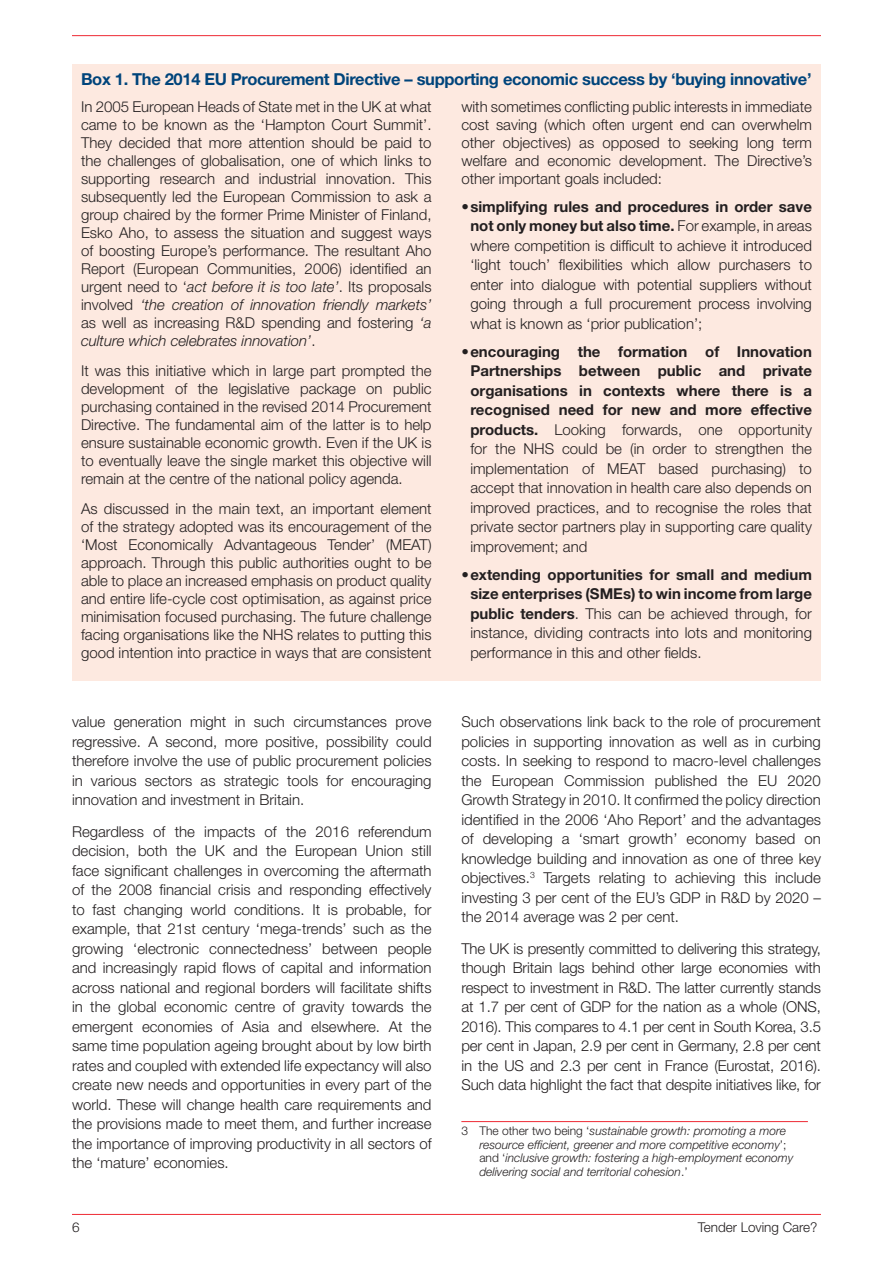
<style>
.page{position:relative;width:893px;height:1263px;background:#fff}
.page>*{position:absolute;margin:0;border:0;box-sizing:border-box;transform-origin:0 0}
.box_header{font:700 16.5px "Helvetica Neue LT Std";letter-spacing:-.02em;color:#00447b}
.text{font:300 15px/19.5px "Helvetica Neue LT Std";color:#231f20;text-align:justify}
.box_text{font:300 15px/18px "Helvetica Neue LT Std";color:#231f20;text-align:justify}
.t1{font:300 13.5px "Helvetica Neue LT Std";color:#231f20}
.footnote{font:italic 300 12px/13.5px "Helvetica Neue LT Std";color:#231f20}
.s1{font-style:italic}
.s2{font-weight:700}
.s3{font-style:normal}
</style>
<div class="page">
<hr style="left:72px;top:1214px;width:749px;height:1px;background:#ee2a33">
<hr style="left:72px;top:35px;width:749px;height:1px;background:#ee2a33">
<hr style="left:461px;top:1121px;width:347px;height:1px;background:#ee2a33">
<div style="left:72px;top:64px;width:749px;height:616px;background:#fde9e0"></div>
<p class="box_header" style="left:81px;top:68px;width:732px">Box 1. The 2014 EU Procurement Directive – supporting economic success by ‘buying innovative’</p>
<p class="box_text" style="left:81px;top:97px;width:352px">In 2005 European Heads of State met in the UK at what came to be known as the ‘Hampton Court Summit’.<br>They decided that more attention should be paid to the challenges of globalisation, one of which links to supporting research and industrial innovation. This subsequently led the European Commission to ask a group chaired by the former Prime Minister of Finland, Esko Aho, to assess the situation and suggest ways of boosting Europe’s performance. The resultant Aho Report (European Communities, 2006) identified an urgent need to ‘<span class="s1">act before it is too late’</span>. Its proposals involved <span class="s1">‘the creation of innovation friendly markets’ </span>as well as increasing R&amp;D spending and fostering <span class="s1">‘a culture which celebrates innovation’</span>.</p>
<p class="box_text" style="left:81px;top:361px;width:352px">It was this initiative which in large part prompted the development of the legislative package on public purchasing contained in the revised 2014 Procurement Directive. The fundamental aim of the latter is to help ensure sustainable economic growth. Even if the UK is to eventually leave the single market this objective will remain at the centre of the national policy agenda.</p>
<p class="box_text" style="left:81px;top:499px;width:352px">As discussed in the main text, an important element of the strategy adopted was its encouragement of the ‘Most Economically Advantageous Tender’ (MEAT) approach. Through this public authorities ought to be able to place an increased emphasis on product quality and entire life-cycle cost optimisation, as against price minimisation focused purchasing. The future challenge facing organisations like the NHS relates to putting this good intention into practice in ways that are consistent</p>
<p class="box_text" style="left:461px;top:97px;width:352px">with sometimes conflicting public interests in immediate cost saving (which often urgent end can overwhelm other objectives) as opposed to seeking long term welfare and economic development. The Directive’s other important goals included:</p>
<p class="text" style="left:470px;top:196px;width:343px;text-indent:-9px">• <span class="s2">simplifying rules and procedures in order save not only money but also time.</span> For example, in areas where competition is difficult to achieve it introduced ‘light touch’ flexibilities which allow purchasers to enter into dialogue with potential suppliers without going through a full procurement process involving what is known as ‘prior publication’;</p>
<p class="text" style="left:470px;top:341px;width:343px;text-indent:-9px">• <span class="s2">encouraging the formation of Innovation Partnerships between public and private organisations in contexts where there is a recognised need for new and more effective products.</span> Looking forwards, one opportunity for the NHS could be (in order to strengthen the implementation of MEAT based purchasing) to accept that innovation in health care also depends on improved practices, and to recognise the roles that private sector partners play in supporting care quality improvement; and</p>
<p class="text" style="left:470px;top:564px;width:343px;text-indent:-9px">• <span class="s2">extending opportunities for small and medium size enterprises (SMEs) to win income from large public tenders</span>. This can be achieved through, for instance, dividing contracts into lots and monitoring performance in this and other fields.</p>
<p class="text" style="left:72px;top:712px;width:361px">value generation might in such circumstances prove regressive. A second, more positive, possibility could therefore involve the use of public procurement policies in various sectors as strategic tools for encouraging innovation and investment in Britain.</p>
<p class="text" style="left:72px;top:821px;width:361px">Regardless of the impacts of the 2016 referendum decision, both the UK and the European Union still face significant challenges in overcoming the aftermath of the 2008 financial crisis and responding effectively to fast changing world conditions. It is probable, for example, that 21st century ‘mega-trends’ such as the growing ‘electronic connectedness’ between people and increasingly rapid flows of capital and information across national and regional borders will facilitate shifts in the global economic centre of gravity towards the emergent economies of Asia and elsewhere. At the same time population ageing brought about by low birth rates and coupled with extended life expectancy will also create new needs and opportunities in every part of the world. These will change health care requirements and the provisions made to meet them, and further increase the importance of improving productivity in all sectors of the ‘mature’ economies.</p>
<p class="text" style="left:461px;top:712px;width:361px">Such observations link back to the role of procurement policies in supporting innovation as well as in curbing costs. In seeking to respond to macro-level challenges the European Commission published the EU 2020<br>Growth Strategy in 2010. It confirmed the policy direction identified in the 2006 ‘Aho Report’ and the advantages of developing a ‘smart growth’ economy based on knowledge building and innovation as one of three key objectives.<sup>3</sup> Targets relating to achieving this include investing 3 per cent of the EU’s GDP in R&amp;D by 2020 – the 2014 average was 2 per cent.</p>
<p class="text" style="left:461px;top:938px;width:361px">The UK is presently committed to delivering this strategy, though Britain lags behind other large economies with respect to investment in R&amp;D. The latter currently stands at 1.7 per cent of GDP for the nation as a whole (ONS, 2016). This compares to 4.1 per cent in South Korea, 3.5 per cent in Japan, 2.9 per cent in Germany, 2.8 per cent in the US and 2.3 per cent in France (Eurostat, 2016).<br>Such data highlight the fact that despite initiatives like, for</p>
<p class="footnote" style="left:479px;top:1124px;width:316px;text-indent:-18px"><span class="s3">3 The other two being ‘</span>sustainable growth: promoting a more resource efficient, greener and more competitive economy<span class="s3">’; and ‘</span>inclusive growth: fostering a high-employment economy delivering social and territorial cohesion<span class="s3">.’</span></p>
<p class="t1" style="left:72px;top:1219px;width:9px">6</p>
<p class="t1" style="left:698px;top:1219px;width:121px">Tender Loving Care?</p>
</div>
